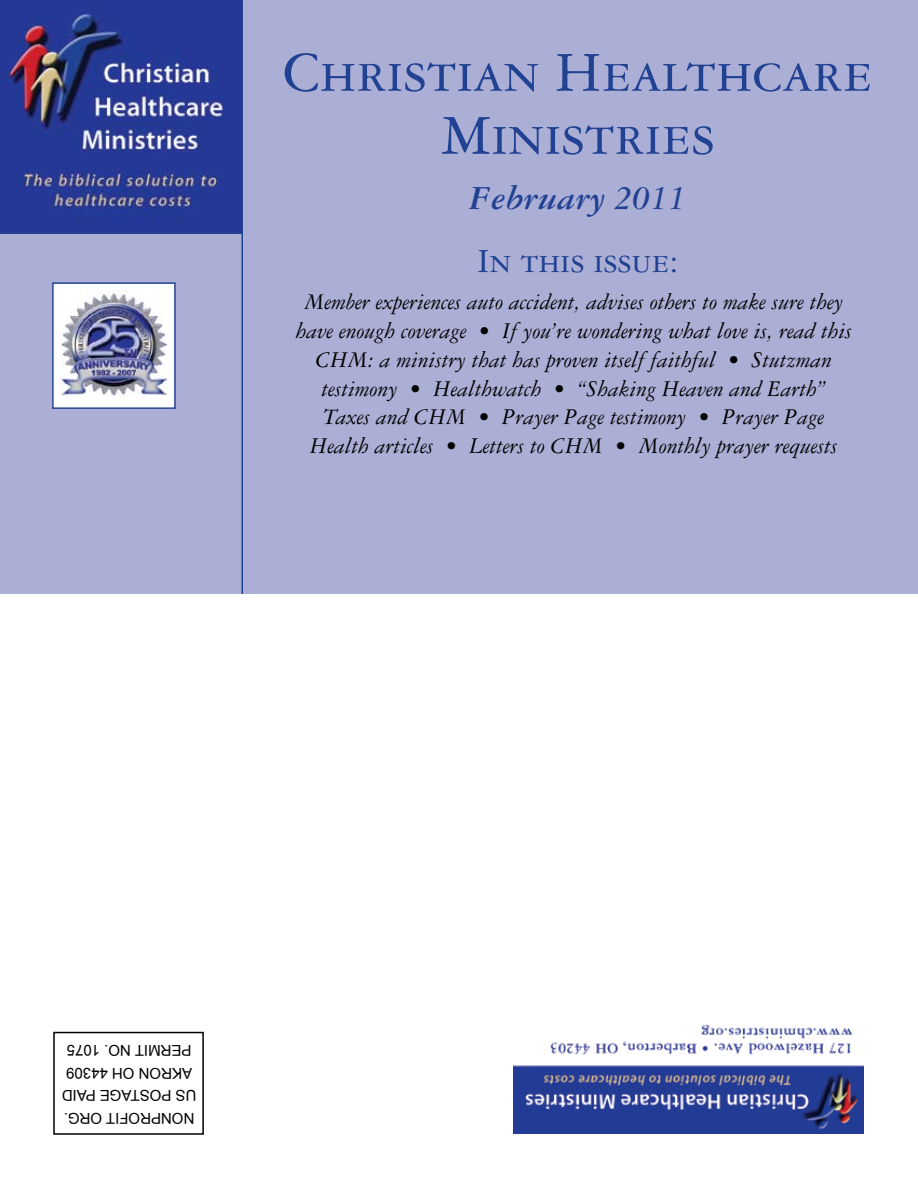
<style>
.page{position:relative;width:918px;height:1188px;background:#fff}
.page>*{position:absolute;margin:0;border:0;box-sizing:border-box;transform-origin:0 0}
.t1{font:60px/63px "Garamond Three SC";color:#214292;text-align:center}
.t2{font:italic 700 36px "Garamond Three";color:#214292}
.t3{font:36px "Garamond Three SC";color:#214292}
.t4{font:italic 24px/28.8px "Garamond Three";color:#000;text-align:center}
.t5{font:15px/22.5px "Arial";color:#000;text-align:center}
</style>
<div class="page">
<img style="left:513px;top:1024px;width:351px;height:109px">
<div style="left:53px;top:1032px;width:151px;height:103px;border:2px solid #000"></div>
<div style="left:0;top:0;width:918px;height:594px;background:#abaed5"></div>
<img style="left:0;top:0;width:242px;height:232px">
<div style="left:53px;top:283px;width:122px;height:125px;background:#fff"></div>
<img style="left:60px;top:290px;width:107px;height:106px">
<div style="left:52px;top:282px;width:124px;height:127px;border:2px solid #214292"></div>
<hr style="left:242px;top:0;width:1px;height:594px;background:#214292">
<hr style="left:0;top:232px;width:243px;height:2px;background:#214292">
<h1 class="t1" style="left:283px;top:41px;width:591px">Christian Healthcare<br>Ministries</h1>
<h2 class="t2" style="left:469px;top:179px;width:219px">February 2011</h2>
<h2 class="t3" style="left:477px;top:242px;width:203px">In this issue:</h2>
<p class="t4" style="left:296px;top:288px;width:557px">Member experiences auto accident, advises others to make sure they have enough coverage • If you’re wondering what love is, read this CHM: a ministry that has proven itself faithful • Stutzman testimony • Healthwatch • “Shaking Heaven and Earth” Taxes and CHM • Prayer Page testimony • Prayer Page Health articles • Letters to CHM • Monthly prayer requests</p>
<p class="t5" style="left:196px;top:1129px;width:136px;rotate:-180deg">NONPROFIT ORG.<br>US POSTAGE PAID<br>AKRON OH 44309<br>PERMIT NO. 1075</p>
</div>
